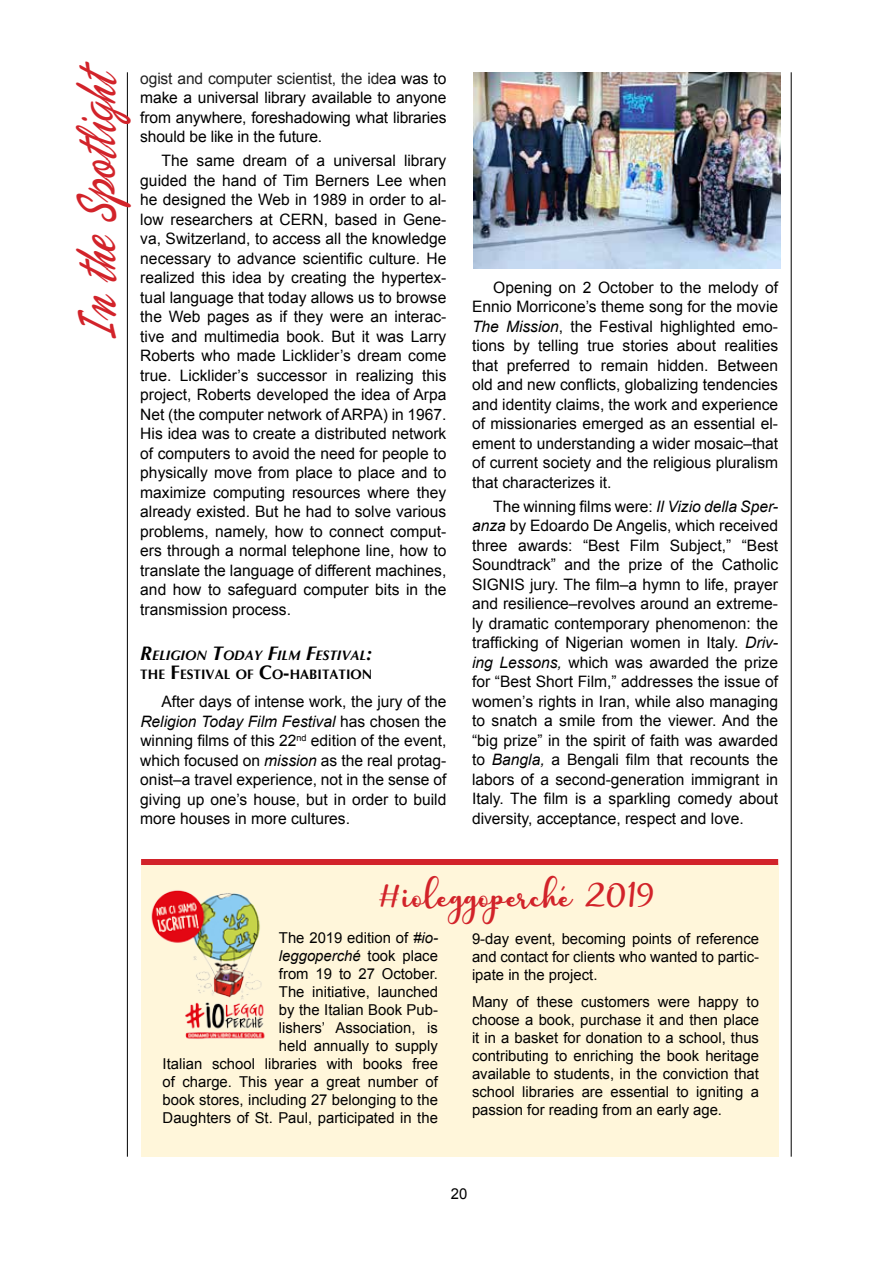
<style>
.page{position:relative;width:893px;height:1263px;background:#fff}
.page>*{position:absolute;margin:0;border:0;box-sizing:border-box;transform-origin:0 0}
.t1{font:57px "Phoenix Script FLF";color:#d2232a;scale:.7 1}
.t2{font:27px "charlotte";color:#d2232a}
.t3{font:15.75px/19.5px "Arial";color:#000;text-align:justify}
.t4{font:15px/18px "Arial";color:#000;text-align:justify}
.t5{font:700 13.65px/19.5px "Optima";color:#000}
.s1{color:#222}
.s2{font-style:italic;font-size:19.5px}
.s3{font-style:italic}
.s4{font-size:19.5px}
</style>
<div class="page">
<div style="left:141px;top:863px;width:637px;height:294px;background:#fff6da"></div>
<hr style="left:791px;top:72px;width:1px;height:1085px;background:#000">
<hr style="left:127px;top:72px;width:1px;height:1085px;background:#000">
<img style="left:473px;top:72px;width:307px;height:197px">
<img style="left:151px;top:890px;width:114px;height:149px">
<div style="left:141px;top:859px;width:637px;height:6px;background:#d2232a"></div>
<h1 class="t1" style="left:67px;top:340px;width:400px;rotate:-90deg">In the Spotlight</h1>
<p class="t3" style="left:140px;top:68px;width:308px"><span class="s1">ogist and computer scientist, the ide</span>a was to make a universal library available to anyone from anywhere, foreshadowing what libraries should be like in the future.</p>
<p class="t3" style="left:140px;top:151px;width:308px;text-indent:21px">The same dream of a universal library guided the hand of Tim Berners Lee when he designed the Web in 1989 in order to al&shy;low researchers at CERN, based in Gene&shy;va, Switzerland, to access all the knowledge necessary to advance scientific culture. He realized this idea by creating the hypertex&shy;tual language that today allows us to browse the Web pages as if they were an interac&shy;tive and multimedia book. But it was Larry Roberts who made Licklider’s dream come true. Licklider’s successor in realizing this project, Roberts developed the idea of Arpa Net (the computer network of ARPA) in 1967.<br>His idea was to create a distributed network of computers to avoid the need for people to physically move from place to place and to maximize computing resources where they already existed. But he had to solve various problems, namely, how to connect comput&shy;ers through a normal telephone line, how to translate the language of different machines, and how to safeguard computer bits in the transmission process.</p>
<p class="t5" style="left:140px;top:645px;width:234px"><span class="s2">R</span><span class="s3">ELIGION</span> <span class="s2">T</span><span class="s3">ODAY</span> <span class="s2">F</span><span class="s3">ILM</span> <span class="s2">F</span><span class="s3">ESTIVAL</span><span class="s2">:<br></span>THE <span class="s4">F</span>ESTIVAL OF <span class="s4">C</span>O<span class="s4">-</span>HABITATION</p>
<p class="t3" style="left:140px;top:692px;width:308px;text-indent:21px">After days of intense work, the jury of the <span class="s3">Religion Today Film Festival</span> has chosen the winning films of this 22<sup>nd</sup> edition of the event, which focused on <span class="s3">mission</span> as the real protag&shy;onist–a travel experience, not in the sense of giving up one’s house, but in order to build more houses in more cultures.</p>
<p class="t3" style="left:472px;top:277px;width:308px;text-indent:21px">Opening on 2 October to the melody of Ennio Morricone’s theme song for the movie <span class="s3">The Mission</span>, the Festival highlighted emo&shy;tions by telling true stories about realities that preferred to remain hidden. Between old and new conflicts, globalizing tendencies and identity claims, the work and experience of missionaries emerged as an essential el&shy;ement to understanding a wider mosaic–that of current society and the religious pluralism that characterizes it.</p>
<p class="t3" style="left:472px;top:496px;width:308px;text-indent:21px">The winning films were: <span class="s3">Il Vizio della Sper&shy;anza</span> by Edoardo De Angelis, which received three awards: “Best Film Subject,” “Best Soundtrack” and the prize of the Catholic SIGNIS jury. The film–a hymn to life, prayer and resilience–revolves around an extreme&shy;ly dramatic contemporary phenomenon: the trafficking of Nigerian women in Italy. <span class="s3">Driv&shy;ing Lessons,</span> which was awarded the prize for “Best Short Film,” addresses the issue of women’s rights in Iran, while also managing to snatch a smile from the viewer. And the “big prize” in the spirit of faith was awarded to <span class="s3">Bangla,</span> a Bengali film that recounts the labors of a second-generation immigrant in Italy. The film is a sparkling comedy about diversity, acceptance, respect and love.</p>
<h2 class="t2" style="left:376px;top:881px;width:280px">#ioleggoperché 2019</h2>
<p class="t4" style="left:472px;top:930px;width:289px">9-day event, becoming points of reference and contact for clients who wanted to partic&shy;ipate in the project.</p>
<p class="t4" style="left:472px;top:992px;width:289px">Many of these customers were happy to choose a book, purchase it and then place it in a basket for donation to a school, thus contributing to enriching the book heritage available to students, in the conviction that school libraries are essential to igniting a passion for reading from an early age.</p>
<p class="t4" style="left:163px;top:928px;width:277px;text-align:right">The 2019 edition of <span class="s3">#io-<br>leggoperché</span> took place<br>from 19 to 27 October.<br>The initiative, launched<br>by the Italian Book Pub-<br>lishers’ Association, is<br>held annually to supply<br>Italian school libraries with books free of charge. This year a great number of book stores, including 27 belonging to the<br>Daughters of St. Paul, participated in the</p>
<p class="t4" style="left:451px;top:1185px;width:18px">20</p>
</div>
